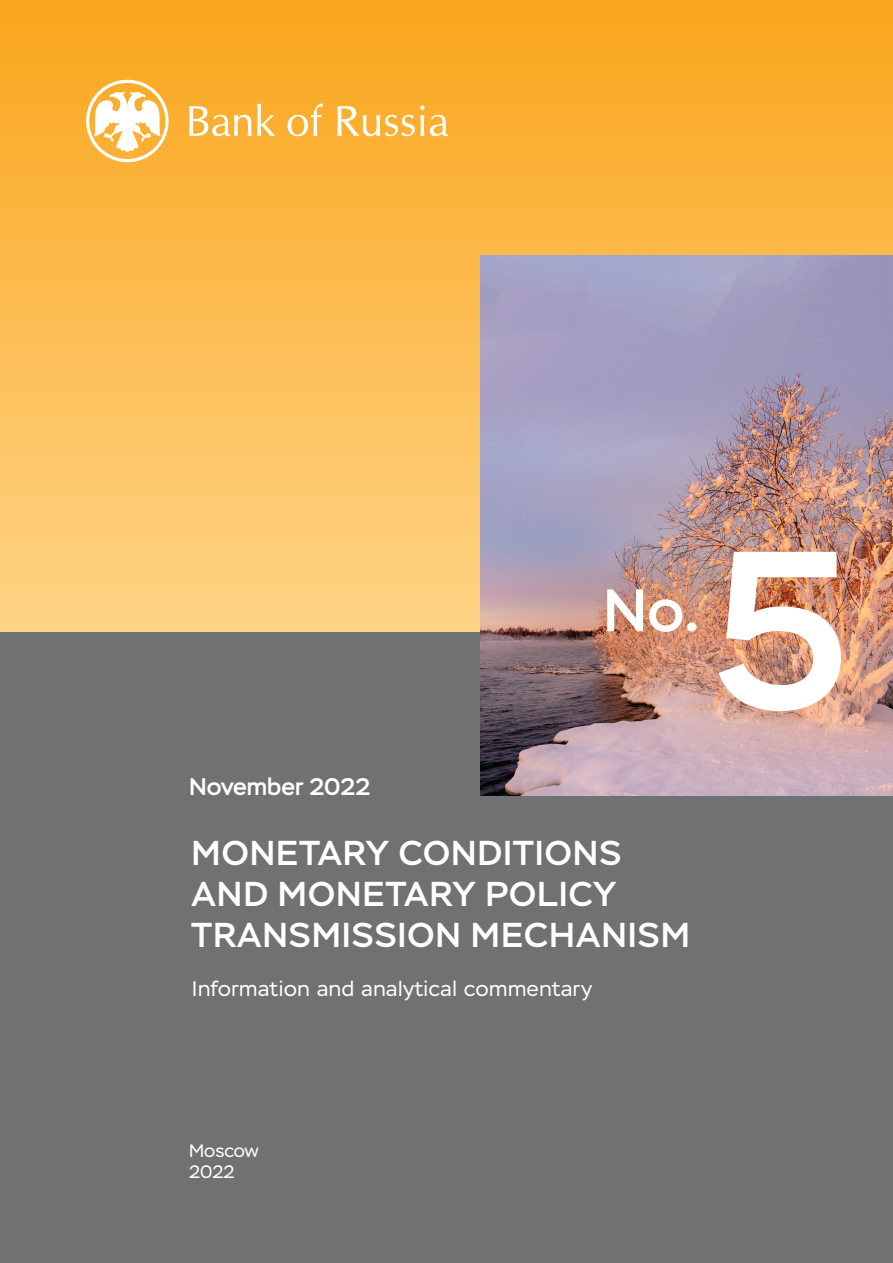
<style>
.page{position:relative;width:893px;height:1263px;background:#fff}
.page>*{position:absolute;margin:0;border:0;box-sizing:border-box;transform-origin:0 0}
.t1{font:500 225px "Stem";color:#fff}
.t2{font:500 60px "Stem";color:#fff}
.t3{font:500 34.5px/41.4px "Stem";letter-spacing:.03em;color:#fff}
.t4{font:500 24px "Stem";color:#fff}
.t5{font:21px "Stem Text";color:#fff}
.t6{font:18px/21px "Stem";color:#fff}
</style>
<div class="page">
<div style="left:0;top:631px;width:893px;height:632px;background:#6f7172"></div>
<div style="left:0;top:0;width:893px;height:631px;background:linear-gradient(to bottom,#faa51c,#ffd487)"></div>
<img style="left:480px;top:255px;width:413px;height:540px">
<svg style="left:189px;top:104px;width:86px;height:32px"></svg>
<svg style="left:287px;top:104px;width:36px;height:32px"></svg>
<svg style="left:337px;top:105px;width:111px;height:31px"></svg>
<svg style="left:86px;top:80px;width:83px;height:82px"></svg>
<h2 class="t2" style="left:603px;top:574px;width:98px">No.</h2>
<h1 class="t1" style="left:713px;top:493px;width:139px">5</h1>
<p class="t4" style="left:189px;top:772px;width:183px">November 2022</p>
<p class="t3" style="left:192px;top:832px;width:500px">MONETARY CONDITIONS<br>AND MONETARY POLICY<br>TRANSMISSION MECHANISM</p>
<p class="t5" style="left:191px;top:976px;width:403px">Information and analytical commentary</p>
<p class="t6" style="left:189px;top:1140px;width:71px">Moscow<br>2022</p>
</div>
